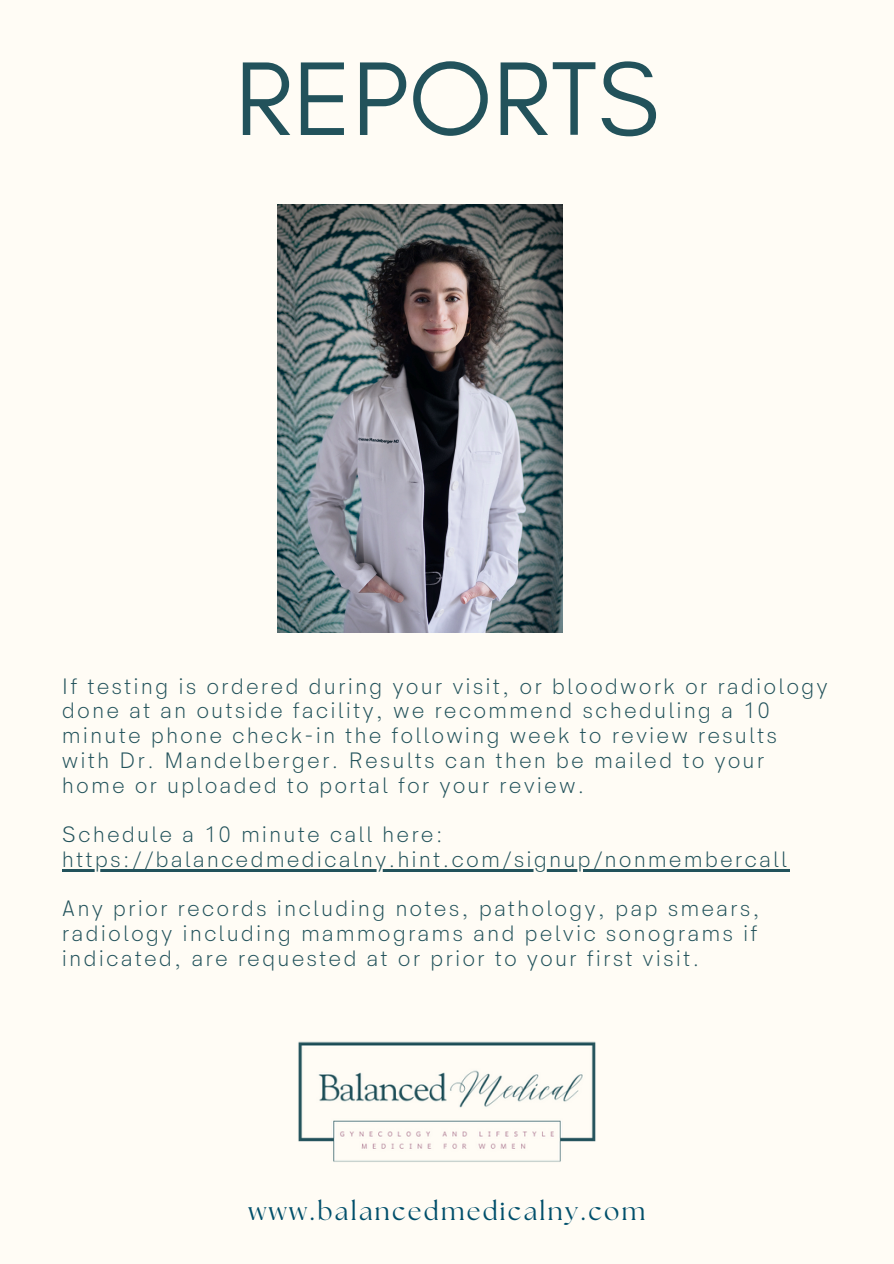
<style>
.page{position:relative;width:894px;height:1264px;background:#fff}
.page>*{position:absolute;margin:0;border:0;box-sizing:border-box;transform-origin:0 0}
.t1{font:106.65px "Glacial Indifference";color:#22525b}
.t2{font:25.5px "The Seasons";letter-spacing:.09em;color:#004f6b}
.t3{font:300 22.5px/24.8px "HK Sentiments";letter-spacing:.09em;color:#22525b}
</style>
<div class="page">
<div style="left:0;top:0;width:893px;height:1263px;background:#fffcf5"></div>
<img style="left:298px;top:1041px;width:298px;height:121px">
<img style="left:277px;top:204px;width:285px;height:428px">
<hr style="left:62px;top:869px;width:726px;height:2px;background:#22525b">
<p class="t1" style="left:235px;top:34px;width:425px">REPORTS</p>
<p class="t3" style="left:62px;top:674px;width:767px">If testing is ordered during your visit, or bloodwork or radiology done at an outside facility, we recommend scheduling a 10 minute phone check-in the following week to review results with Dr. Mandelberger. Results can then be mailed to your home or uploaded to portal for your review.</p>
<p class="t3" style="left:62px;top:823px;width:382px">Schedule a 10 minute call here:</p>
<p class="t3" style="left:62px;top:847px;width:726px">https://balancedmedicalny.hint.com/signup/nonmembercall</p>
<h2 class="t3" style="left:62px;top:897px;width:699px;text-align:justify">Any prior records including notes, pathology, pap smears, radiology including mammograms and pelvic sonograms if indicated, are requested at or prior to your first visit.</h2>
<p class="t2" style="left:248px;top:1199px;width:398px">www.balancedmedicalny.com</p>
</div>
